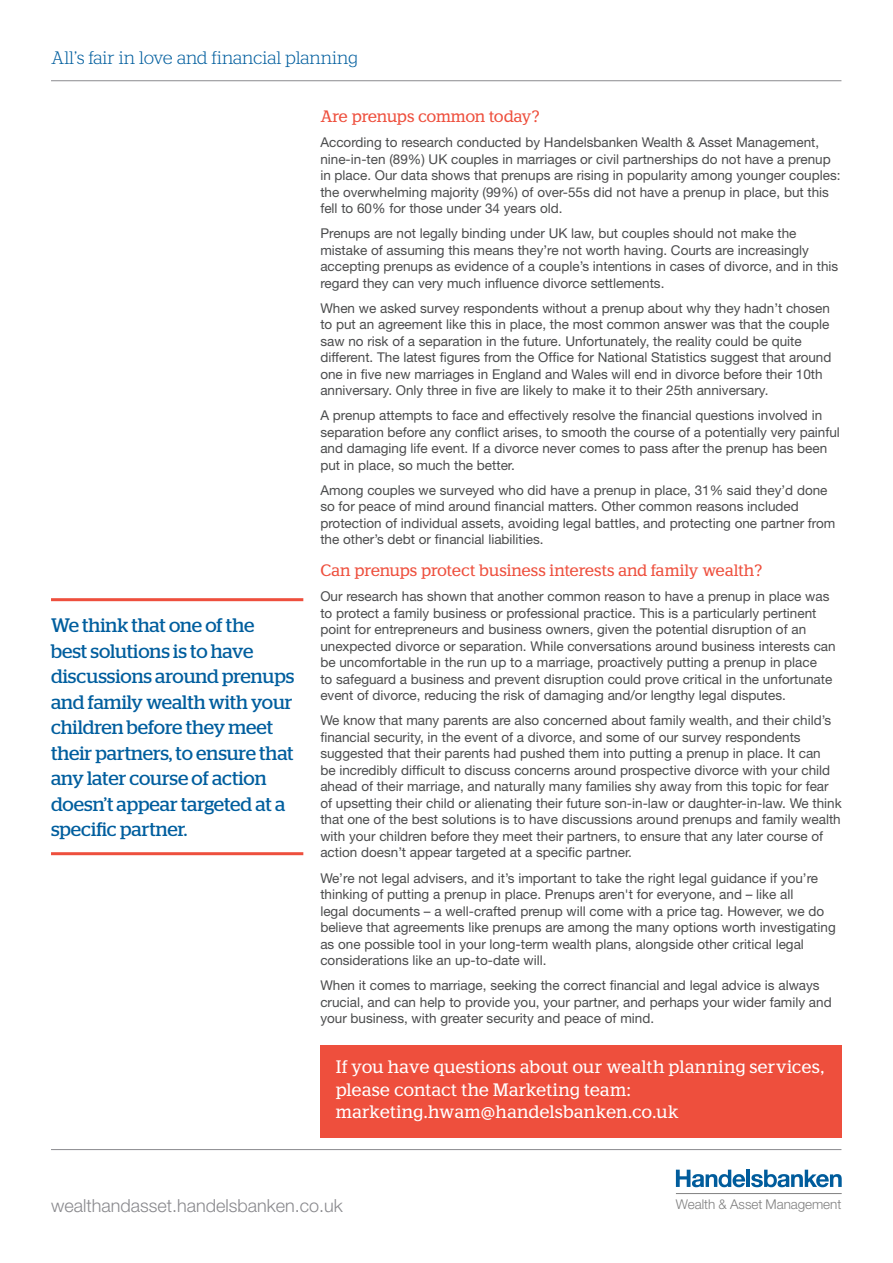
<style>
.page{position:relative;width:893px;height:1263px;background:#fff}
.page>*{position:absolute;margin:0;border:0;box-sizing:border-box;transform-origin:0 0}
.Body_copy{font:19.5px/25.5px "Stag";color:#005e9e}
.Pull_quote{font:18px/22.5px "Handelsbanken Slabserif";letter-spacing:-.005em;color:#fff}
.Header_title{font:300 18px "Handelsbanken Slabserif";letter-spacing:-.005em;color:#005e9e}
.t1{font:300 18px "Helvetica Neue LT Pro";color:#8a8a8e}
.Sub_heading{font:16.5px "Handelsbanken Slabserif";letter-spacing:-.02em;color:#ee4f3d}
.Body_copy-2{font:13.5px/16.5px "Helvetica Neue LT Pro";color:#4b4c4d}
.t2{font:300 13.5px "Helvetica Neue LT Pro";letter-spacing:-.005em;color:#808080}
</style>
<div class="page">
<hr style="left:51px;top:1149px;width:790px;height:1px;background:#8a8a8e">
<hr style="left:746px;top:1170px;width:4px;height:17px;background:#005c9c">
<svg style="left:676px;top:1170px;width:69px;height:17px"></svg>
<svg style="left:751px;top:1170px;width:91px;height:17px"></svg>
<hr style="left:676px;top:1193px;width:166px;height:1px;background:#808080">
<hr style="left:51px;top:80px;width:790px;height:1px;background:#8a8a8e">
<hr style="left:51px;top:598px;width:252px;height:3px;background:#ee4f3d">
<hr style="left:51px;top:852px;width:252px;height:3px;background:#ee4f3d">
<div style="left:320px;top:1045px;width:521px;height:92px;background:#ee4f3d"></div>
<p class="Header_title" style="left:51px;top:47px;width:308px">All’s fair in love and financial planning</p>
<p class="Body_copy" style="left:51px;top:612px;width:245px">We think that one of the best solutions is to have discussions around prenups and family wealth with your children before they meet their partners, to ensure that any later course of action doesn’t appear targeted at a specific partner.</p>
<p class="Sub_heading" style="left:320px;top:106px;width:221px">Are prenups common today?</p>
<p class="Body_copy-2" style="left:320px;top:134px;width:522px">According to research conducted by Handelsbanken Wealth &amp; Asset Management, nine-in-ten (89%) UK couples in marriages or civil partnerships do not have a prenup in place. Our data shows that prenups are rising in popularity among younger couples: the overwhelming majority (99%) of over-55s did not have a prenup in place, but this fell to 60% for those under 34 years old.</p>
<p class="Body_copy-2" style="left:320px;top:225px;width:519px">Prenups are not legally binding under UK law, but couples should not make the mistake of assuming this means they’re not worth having. Courts are increasingly accepting prenups as evidence of a couple’s intentions in cases of divorce, and in this regard they can very much influence divorce settlements.</p>
<p class="Body_copy-2" style="left:320px;top:299px;width:513px">When we asked survey respondents without a prenup about why they hadn’t chosen to put an agreement like this in place, the most common answer was that the couple saw no risk of a separation in the future. Unfortunately, the reality could be quite different. The latest figures from the Office for National Statistics suggest that around one in five new marriages in England and Wales will end in divorce before their 10th anniversary. Only three in five are likely to make it to their 25th anniversary.</p>
<p class="Body_copy-2" style="left:320px;top:407px;width:521px">A prenup attempts to face and effectively resolve the financial questions involved in separation before any conflict arises, to smooth the course of a potentially very painful and damaging life event. If a divorce never comes to pass after the prenup has been put in place, so much the better.</p>
<p class="Body_copy-2" style="left:320px;top:481px;width:517px">Among couples we surveyed who did have a prenup in place, 31% said they’d done so for peace of mind around financial matters. Other common reasons included protection of individual assets, avoiding legal battles, and protecting one partner from the other’s debt or financial liabilities.</p>
<p class="Sub_heading" style="left:320px;top:561px;width:444px">Can prenups protect business interests and family wealth?</p>
<p class="Body_copy-2" style="left:320px;top:588px;width:517px">Our research has shown that another common reason to have a prenup in place was to protect a family business or professional practice. This is a particularly pertinent point for entrepreneurs and business owners, given the potential disruption of an unexpected divorce or separation. While conversations around business interests can be uncomfortable in the run up to a marriage, proactively putting a prenup in place<br>to safeguard a business and prevent disruption could prove critical in the unfortunate event of divorce, reducing the risk of damaging and/or lengthy legal disputes.</p>
<p class="Body_copy-2" style="left:320px;top:712px;width:523px">We know that many parents are also concerned about family wealth, and their child’s financial security, in the event of a divorce, and some of our survey respondents suggested that their parents had pushed them into putting a prenup in place. It can<br>be incredibly difficult to discuss concerns around prospective divorce with your child ahead of their marriage, and naturally many families shy away from this topic for fear of upsetting their child or alienating their future son-in-law or daughter-in-law. We think that one of the best solutions is to have discussions around prenups and family wealth with your children before they meet their partners, to ensure that any later course of action doesn’t appear targeted at a specific partner.</p>
<p class="Body_copy-2" style="left:320px;top:869px;width:517px">We’re not legal advisers, and it’s important to take the right legal guidance if you’re thinking of putting a prenup in place. Prenups aren't for everyone, and – like all<br>legal documents – a well-crafted prenup will come with a price tag. However, we do believe that agreements like prenups are among the many options worth investigating as one possible tool in your long-term wealth plans, alongside other critical legal considerations like an up-to-date will.</p>
<p class="Body_copy-2" style="left:320px;top:977px;width:513px">When it comes to marriage, seeking the correct financial and legal advice is always crucial, and can help to provide you, your partner, and perhaps your wider family and your business, with greater security and peace of mind.</p>
<p class="Pull_quote" style="left:336px;top:1055px;width:491px">If you have questions about our wealth planning services, please contact the Marketing team:</p>
<p class="Pull_quote" style="left:336px;top:1100px;width:345px">marketing.hwam@handelsbanken.co.uk</p>
<h2 class="t1" style="left:51px;top:1194px;width:293px">wealthandasset.handelsbanken.co.uk</h2>
<p class="t2" style="left:676px;top:1196px;width:167px">Wealth &amp; Asset Management</p>
</div>
